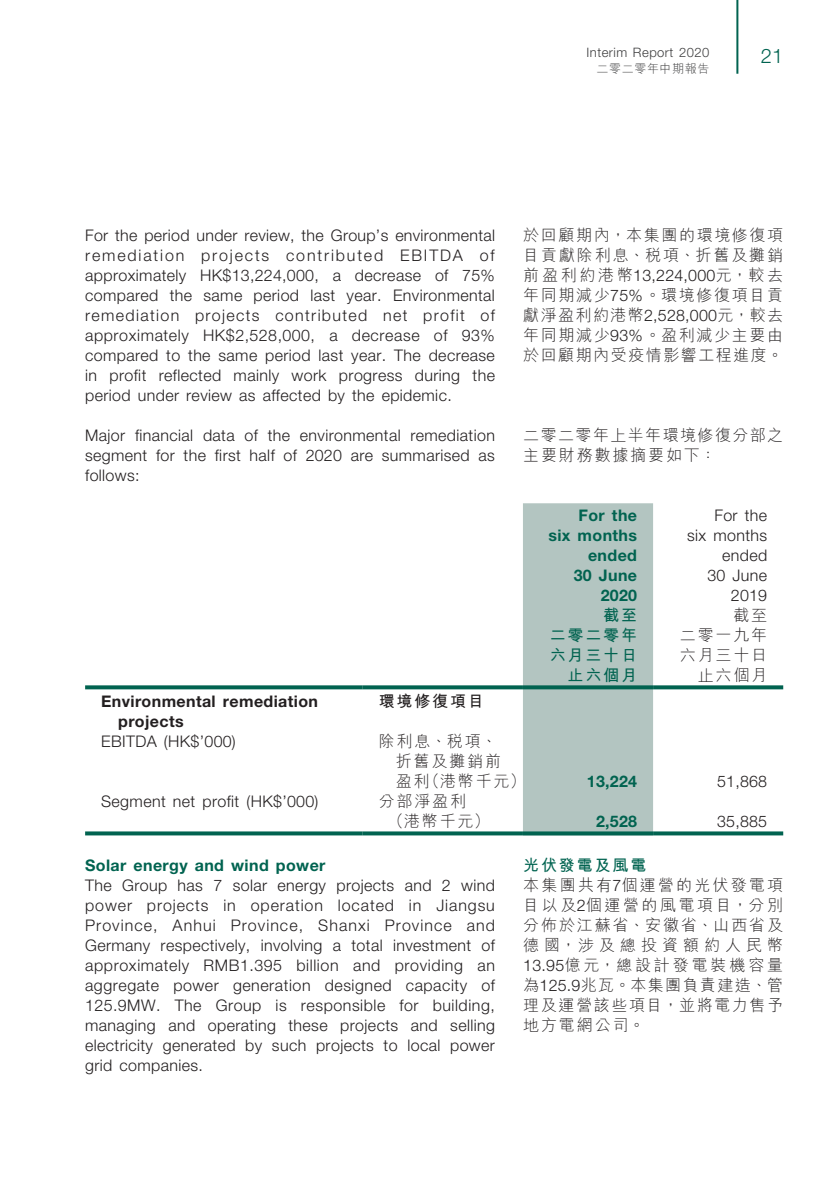
<style>
.page{position:relative;width:840px;height:1191px;background:#fff}
.page>*{position:absolute;margin:0;border:0;box-sizing:border-box;transform-origin:0 0}
.t1{font:300 20px "Helvetica Neue LT Std";color:#016350}
._01_Body_Text{font:300 16px/20px "Helvetica Neue LT Std";letter-spacing:.025em;color:#231f20;text-align:justify}
._01_Body_Text-2{font:300 16px/20px "M Hei HK";letter-spacing:.105em;color:#231f20;text-align:justify}
._01_Body_Text-3{font:700 16px/20px "Helvetica Neue LT Std";letter-spacing:.025em;color:#016350;text-align:right}
._15_Table_Stub{font:300 16px "Helvetica Neue LT Std";letter-spacing:.025em;color:#231f20}
._15_Table_Stub-2{font:700 16px/20px "Helvetica Neue LT Std";letter-spacing:.025em;color:#231f20}
._15_Table_Stub-3{font:300 16px/20px "M Hei HK";letter-spacing:.115em;color:#231f20}
._04___H2{font:700 16px "Helvetica Neue LT Std";letter-spacing:.025em;color:#016350}
._01_Body_Text-4{font:700 16px/20px "M Hei HK";letter-spacing:.115em;color:#016350;text-align:right}
._04___H2-2{font:700 16px "M Hei HK";letter-spacing:.115em;color:#016350}
._15_Table_Stub-4{font:700 16px "M Hei HK";letter-spacing:.115em;color:#231f20}
.t2{font:300 13px "Helvetica Neue LT Std";letter-spacing:.035em;color:#3e3e3f}
.t3{font:300 12px "M Hei HK";letter-spacing:.05em;color:#3e3e3f}
.s1{font-family:"Helvetica Neue LT Std"}
</style>
<div class="page">
<hr style="left:736px;top:0;width:2px;height:74px;background:#016350">
<svg style="left:522px;top:503px;width:130px;height:328px;background:#b8c9c5"></svg>
<svg style="left:85px;top:685px;width:277px;height:4px"></svg>
<svg style="left:362px;top:685px;width:160px;height:4px"></svg>
<svg style="left:522px;top:685px;width:130px;height:4px"></svg>
<svg style="left:652px;top:685px;width:130px;height:4px"></svg>
<svg style="left:85px;top:831px;width:277px;height:4px"></svg>
<svg style="left:362px;top:831px;width:160px;height:4px"></svg>
<svg style="left:522px;top:831px;width:130px;height:4px"></svg>
<svg style="left:652px;top:831px;width:130px;height:4px"></svg>
<p class="t2" style="left:586px;top:45px;width:124px">Interim Report 2020</p>
<p class="t3" style="left:596px;top:60px;width:114px">二零二零年中期報告</p>
<p class="t1" style="left:760px;top:43px;width:24px">21</p>
<p class="_01_Body_Text" style="left:85px;top:225px;width:411px">For the period under review, the Group’s environmental remediation projects contributed EBITDA of approximately HK$13,224,000, a decrease of 75% compared the same period last year. Environmental remediation projects contributed net profit of approximately HK$2,528,000, a decrease of 93% compared to the same period last year. The decrease in profit reflected mainly work progress during the period under review as affected by the epidemic.</p>
<p class="_01_Body_Text" style="left:85px;top:425px;width:411px">Major financial data of the environmental remediation segment for the first half of 2020 are summarised as follows:</p>
<p class="_01_Body_Text-2" style="left:523px;top:225px;width:261px">於回顧期內，本集團的環境修復項目貢獻除利息、稅項、折舊及攤銷前盈利約港幣<span class="s1">13,224,000</span>元，較去年同期減少<span class="s1">75%</span>。環境修復項目貢獻淨盈利約港幣<span class="s1">2,528,000</span>元，較去年同期減少<span class="s1">93%</span>。盈利減少主要由於回顧期內受疫情影響工程進度。</p>
<p class="_01_Body_Text-2" style="left:523px;top:425px;width:261px">二零二零年上半年環境修復分部之主要財務數據摘要如下：</p>
<p class="_15_Table_Stub-2" style="left:118px;top:691px;width:201px;text-indent:-17px">Environmental remediation projects</p>
<p class="_15_Table_Stub-4" style="left:378px;top:690px;width:107px">環境修復項目</p>
<p class="_15_Table_Stub" style="left:101px;top:732px;width:136px">EBITDA (HK$’000)</p>
<p class="_15_Table_Stub-3" style="left:395px;top:731px;width:131px;text-indent:-17px">除利息、稅項、<br>折舊及攤銷前<br>盈利（港幣千元）</p>
<p class="_15_Table_Stub" style="left:101px;top:792px;width:218px">Segment net profit (HK$’000)</p>
<p class="_15_Table_Stub-3" style="left:387px;top:791px;width:103px;text-indent:-9px">分部淨盈利<br>（港幣千元）</p>
<p class="_01_Body_Text-3" style="left:548px;top:505px;width:90px">For the<br>six months ended<br>30 June<br>2020</p>
<p class="_01_Body_Text" style="left:686px;top:505px;width:81px;text-align:right">For the<br>six months ended<br>30 June<br>2019</p>
<p class="_01_Body_Text-4" style="left:549px;top:604px;width:89px">截至<br>二零二零年六月三十日止六個月</p>
<p class="_01_Body_Text-2" style="left:679px;top:605px;width:89px;text-align:right">截至<br>二零一九年六月三十日止六個月</p>
<p class="_01_Body_Text-3" style="left:586px;top:771px;width:52px">13,224</p>
<p class="_01_Body_Text" style="left:716px;top:771px;width:52px">51,868</p>
<p class="_01_Body_Text-3" style="left:595px;top:811px;width:42px">2,528</p>
<p class="_01_Body_Text" style="left:716px;top:811px;width:52px">35,885</p>
<p class="_04___H2" style="left:85px;top:855px;width:242px">Solar energy and wind power</p>
<p class="_01_Body_Text" style="left:85px;top:875px;width:411px">The Group has 7 solar energy projects and 2 wind power projects in operation located in Jiangsu Province, Anhui Province, Shanxi Province and Germany respectively, involving a total investment of approximately RMB1.395 billion and providing an aggregate power generation designed capacity of 125.9MW. The Group is responsible for building, managing and operating these projects and selling electricity generated by such projects to local power grid companies.</p>
<p class="_04___H2-2" style="left:523px;top:854px;width:124px">光伏發電及風電</p>
<p class="_01_Body_Text-2" style="left:523px;top:875px;width:261px">本集團共有<span class="s1">7</span>個運營的光伏發電項目以及<span class="s1">2</span>個運營的風電項目，分別分佈於江蘇省、安徽省、山西省及德國，涉及總投資額約人民幣<span class="s1">13.95</span>億元，總設計發電裝機容量為<span class="s1">125.9</span>兆瓦。本集團負責建造、管理及運營該些項目，並將電力售予地方電網公司。</p>
</div>
